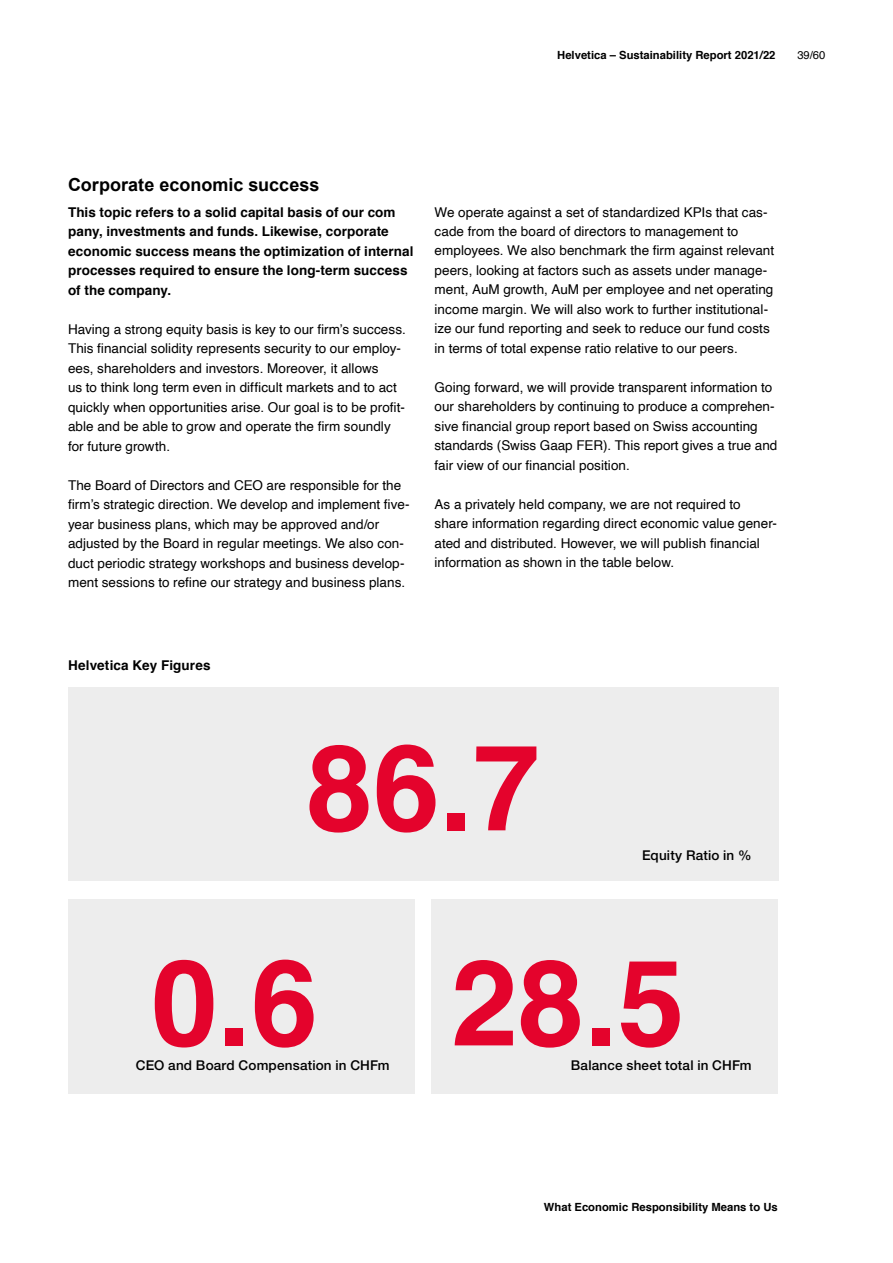
<style>
.page{position:relative;width:893px;height:1263px;background:#fff}
.page>*{position:absolute;margin:0;border:0;box-sizing:border-box;transform-origin:0 0}
.t1{font:700 120px "Helvetica";color:#e4032c}
.t2{font:700 18px "Arial";color:#000}
.t3{font:13.5px/19.5px "Helvetica";letter-spacing:.005em;color:#000}
.t4{font:700 13.5px/19.5px "Helvetica";letter-spacing:.005em;color:#000}
.t5{font:500 13.5px "Helvetica Neue LT Pro";letter-spacing:.01em;color:#000}
.t6{font:700 11.25px "Helvetica";color:#000}
.t7{font:11.25px "Helvetica";color:#000}
</style>
<div class="page">
<div style="left:68px;top:687px;width:710px;height:193px;background:#ededed"></div>
<div style="left:68px;top:899px;width:347px;height:195px;background:#ededed"></div>
<div style="left:432px;top:899px;width:346px;height:195px;background:#ededed"></div>
<p class="t6" style="left:557px;top:46px;width:220px">Helvetica – Sustainability Report 2021/22</p>
<p class="t7" style="left:797px;top:47px;width:30px">39/60</p>
<h2 class="t2" style="left:68px;top:173px;width:253px">Corporate economic success</h2>
<p class="t4" style="left:68px;top:202px;width:347px">This topic refers to a solid capital basis of our com pany, investments and funds. Likewise, corporate economic success means the optimization of internal processes required to ensure the long-term success of the company.</p>
<p class="t3" style="left:68px;top:319px;width:339px">Having a strong equity basis is key to our firm’s success.<br>This financial solidity represents security to our employ&shy;ees, shareholders and investors. Moreover, it allows<br>us to think long term even in difficult markets and to act quickly when opportunities arise. Our goal is to be profit&shy;able and be able to grow and operate the firm soundly for future growth.</p>
<p class="t3" style="left:68px;top:475px;width:343px">The Board of Directors and CEO are responsible for the firm’s strategic direction. We develop and implement five&shy;year business plans, which may be approved and/or adjusted by the Board in regular meetings. We also con&shy;duct periodic strategy workshops and business develop&shy;ment sessions to refine our strategy and business plans.</p>
<p class="t3" style="left:435px;top:202px;width:341px">We operate against a set of standardized KPIs that cas&shy;cade from the board of directors to management to employees. We also benchmark the firm against relevant peers, looking at factors such as assets under manage&shy;ment, AuM growth, AuM per employee and net operating income margin. We will also work to further institutional&shy;ize our fund reporting and seek to reduce our fund costs in terms of total expense ratio relative to our peers.</p>
<p class="t3" style="left:435px;top:378px;width:344px">Going forward, we will provide transparent information to our shareholders by continuing to produce a comprehen&shy;sive financial group report based on Swiss accounting standards (Swiss Gaap FER). This report gives a true and fair view of our financial position.</p>
<p class="t3" style="left:435px;top:495px;width:344px">As a privately held company, we are not required to share information regarding direct economic value gener&shy;ated and distributed. However, we will publish financial information as shown in the table below.</p>
<p class="t4" style="left:68px;top:656px;width:144px">Helvetica Key Figures</p>
<h1 class="t1" style="left:306px;top:691px;width:235px">86.7</h1>
<p class="t5" style="left:642px;top:847px;width:111px">Equity Ratio in %</p>
<h1 class="t1" style="left:151px;top:906px;width:535px">0.6 28.5</h1>
<p class="t5" style="left:571px;top:1057px;width:182px">Balance sheet total in CHFm</p>
<p class="t5" style="left:136px;top:1057px;width:255px">CEO and Board Compensation in CHFm</p>
<p class="t6" style="left:544px;top:1198px;width:235px">What Economic Responsibility Means to Us</p>
</div>
